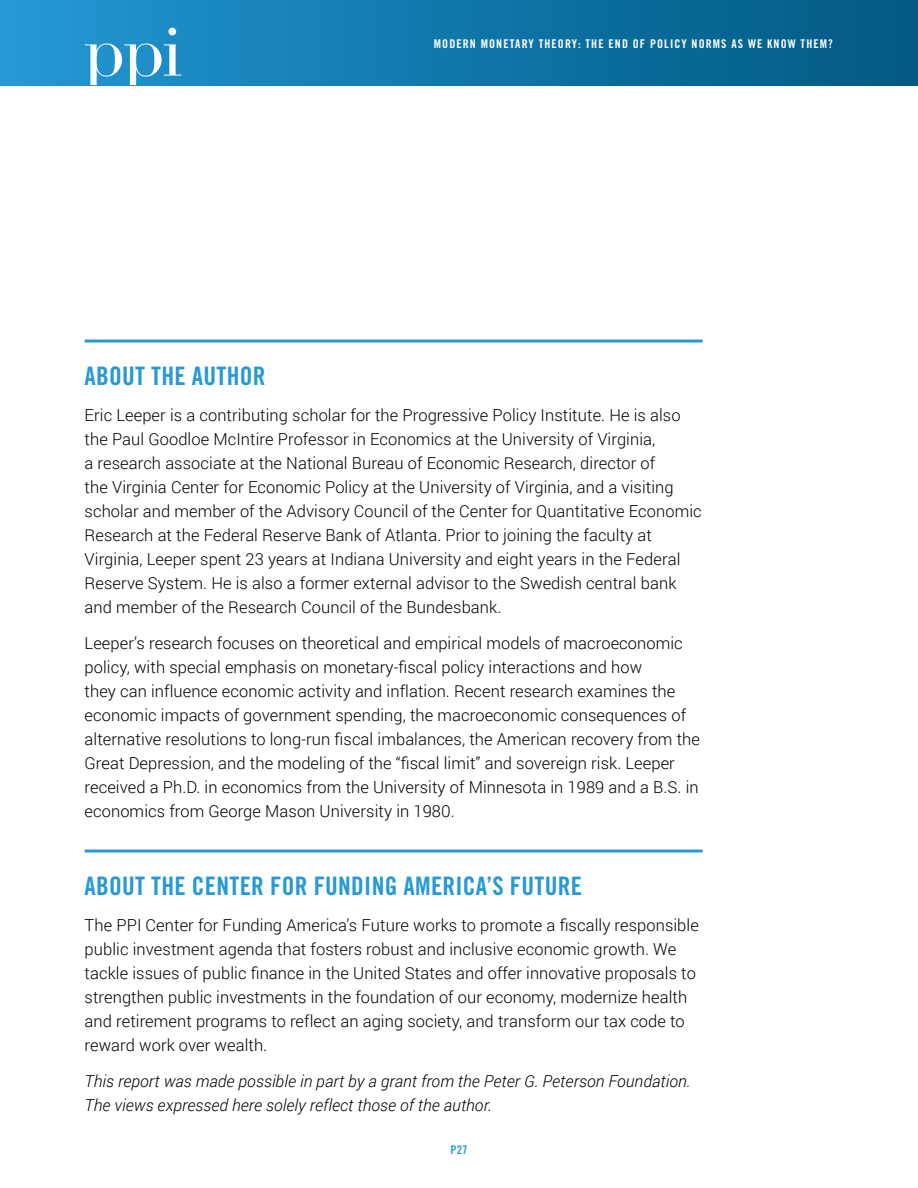
<style>
.page{position:relative;width:918px;height:1188px;background:#fff}
.page>*{position:absolute;margin:0;border:0;box-sizing:border-box;transform-origin:0 0}
.t1{font:25.5px "Trade Gothic LT Std Bd Cn 20";letter-spacing:.01em;color:#2699d6}
.t2{font:300 16.5px/24px "Roboto";letter-spacing:.005em;color:#000}
.t3{font:italic 300 16.5px/24px "Roboto";letter-spacing:.005em;color:#000}
.t4{font:12px "Trade Gothic LT Std Bd Cn 20";letter-spacing:.09em;color:#fff}
.t5{font:12px "Trade Gothic LT Std Bd Cn 20";color:#2699d6}
</style>
<div class="page">
<div style="left:0;top:0;width:918px;height:85px;background:linear-gradient(to right,#2398d4,#005881)"></div>
<svg style="left:168px;top:28px;width:8px;height:7px"></svg>
<svg style="left:85px;top:43px;width:96px;height:42px"></svg>
<hr style="left:85px;top:340px;width:618px;height:3px;background:#2699d6">
<hr style="left:85px;top:850px;width:618px;height:3px;background:#2699d6">
<p class="t4" style="left:434px;top:36px;width:401px">MODERN MONETARY THEORY: THE END OF POLICY NORMS AS WE KNOW THEM?</p>
<h1 class="t1" style="left:85px;top:360px;width:182px">ABOUT THE AUTHOR</h1>
<p class="t2" style="left:85px;top:403px;width:619px">Eric Leeper is a contributing scholar for the Progressive Policy Institute. He is also the Paul Goodloe McIntire Professor in Economics at the University of Virginia,<br>a research associate at the National Bureau of Economic Research, director of<br>the Virginia Center for Economic Policy at the University of Virginia, and a visiting scholar and member of the Advisory Council of the Center for Quantitative Economic Research at the Federal Reserve Bank of Atlanta. Prior to joining the faculty at Virginia, Leeper spent 23 years at Indiana University and eight years in the Federal Reserve System. He is also a former external advisor to the Swedish central bank and member of the Research Council of the Bundesbank.</p>
<p class="t2" style="left:85px;top:631px;width:617px">Leeper’s research focuses on theoretical and empirical models of macroeconomic policy, with special emphasis on monetary-fiscal policy interactions and how<br>they can influence economic activity and inflation. Recent research examines the economic impacts of government spending, the macroeconomic consequences of alternative resolutions to long-run fiscal imbalances, the American recovery from the Great Depression, and the modeling of the “fiscal limit” and sovereign risk. Leeper received a Ph.D. in economics from the University of Minnesota in 1989 and a B.S. in economics from George Mason University in 1980.</p>
<h1 class="t1" style="left:85px;top:870px;width:499px">ABOUT THE CENTER FOR FUNDING AMERICA’S FUTURE</h1>
<p class="t2" style="left:85px;top:913px;width:616px">The PPI Center for Funding America’s Future works to promote a fiscally responsible public investment agenda that fosters robust and inclusive economic growth. We tackle issues of public finance in the United States and offer innovative proposals to strengthen public investments in the foundation of our economy, modernize health and retirement programs to reflect an aging society, and transform our tax code to reward work over wealth.</p>
<p class="t3" style="left:85px;top:1069px;width:608px">This report was made possible in part by a grant from the Peter G. Peterson Foundation.<br>The views expressed here solely reflect those of the author.</p>
<p class="t5" style="left:451px;top:1142px;width:18px">P27</p>
</div>
